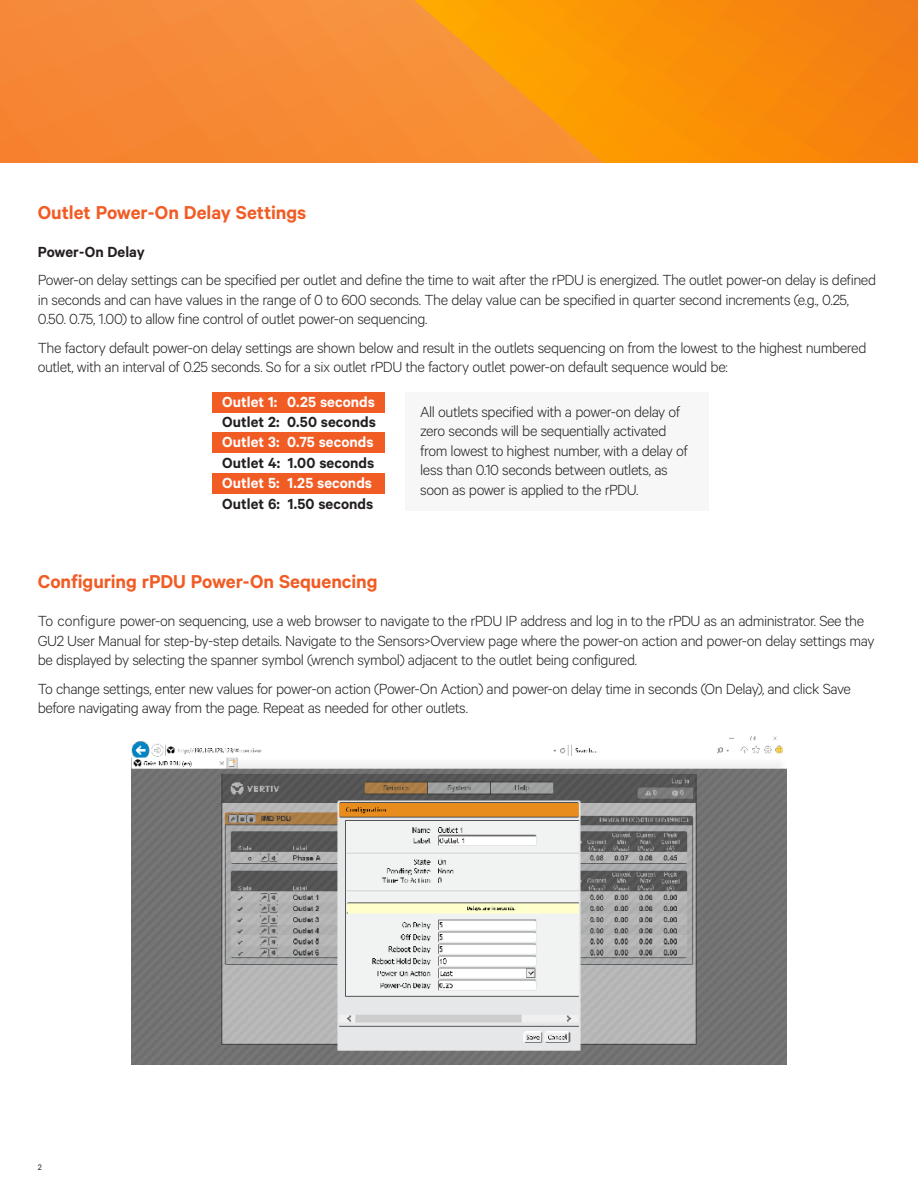
<style>
.page{position:relative;width:918px;height:1188px;background:#fff}
.page>*{position:absolute;margin:0;border:0;box-sizing:border-box;transform-origin:0 0}
.t1{font:600 21px "Calibre";letter-spacing:-.005em;color:#f15b24}
.t2{font:300 16.5px/19.5px "Calibre";letter-spacing:-.025em;color:#231f20}
.t3{font:600 16.5px "Calibre";color:#231f20}
.t4{font:600 16.5px "Calibre";color:#fff}
.t5{font:9px "Calibre";color:#231f20}
</style>
<div class="page">
<svg style="left:0;top:0;width:918px;height:162px;background:#f78c22"></svg>
<div style="left:405px;top:392px;width:304px;height:119px;background:#f7f7f8"></div>
<div style="left:212px;top:392px;width:173px;height:21px;background:#f15b24"></div>
<div style="left:212px;top:433px;width:173px;height:20px;background:#f15b24"></div>
<div style="left:212px;top:474px;width:173px;height:20px;background:#f15b24"></div>
<img style="left:131px;top:736px;width:656px;height:329px">
<p class="t1" style="left:38px;top:200px;width:270px">Outlet Power-On Delay Settings</p>
<p class="t3" style="left:38px;top:242px;width:108px">Power-On Delay</p>
<p class="t2" style="left:38px;top:270px;width:840px">Power-on delay settings can be specified per outlet and define the time to wait after the rPDU is energized. The outlet power-on delay is defined in seconds and can have values in the range of 0 to 600 seconds. The delay value can be specified in quarter second increments (e.g., 0.25,<br>0.50. 0.75, 1.00) to allow fine control of outlet power-on sequencing.</p>
<p class="t2" style="left:38px;top:337px;width:830px">The factory default power-on delay settings are shown below and result in the outlets sequencing on from the lowest to the highest numbered outlet, with an interval of 0.25 seconds. So for a six outlet rPDU the factory outlet power-on default sequence would be:</p>
<p class="t2" style="left:420px;top:401px;width:269px">All outlets specified with a power-on delay of zero seconds will be sequentially activated from lowest to highest number, with a delay of less than 0.10 seconds between outlets, as soon as power is applied to the rPDU.</p>
<p class="t4" style="left:222px;top:392px;width:154px">Outlet 1: 0.25 seconds</p>
<p class="t3" style="left:222px;top:412px;width:155px">Outlet 2: 0.50 seconds</p>
<p class="t4" style="left:222px;top:432px;width:153px">Outlet 3: 0.75 seconds</p>
<p class="t3" style="left:222px;top:453px;width:154px">Outlet 4: 1.00 seconds</p>
<p class="t4" style="left:222px;top:473px;width:151px">Outlet 5: 1.25 seconds</p>
<p class="t3" style="left:222px;top:494px;width:153px">Outlet 6: 1.50 seconds</p>
<p class="t1" style="left:38px;top:569px;width:341px">Configuring rPDU Power-On Sequencing</p>
<p class="t2" style="left:38px;top:610px;width:838px">To configure power-on sequencing, use a web browser to navigate to the rPDU IP address and log in to the rPDU as an administrator. See the<br>GU2 User Manual for step-by-step details. Navigate to the Sensors&gt;Overview page where the power-on action and power-on delay settings may be displayed by selecting the spanner symbol (wrench symbol) adjacent to the outlet being configured.</p>
<p class="t2" style="left:38px;top:678px;width:815px">To change settings, enter new values for power-on action (Power-On Action) and power-on delay time in seconds (On Delay), and click Save before navigating away from the page. Repeat as needed for other outlets.</p>
<p class="t5" style="left:38px;top:1162px;width:6px">2</p>
</div>
